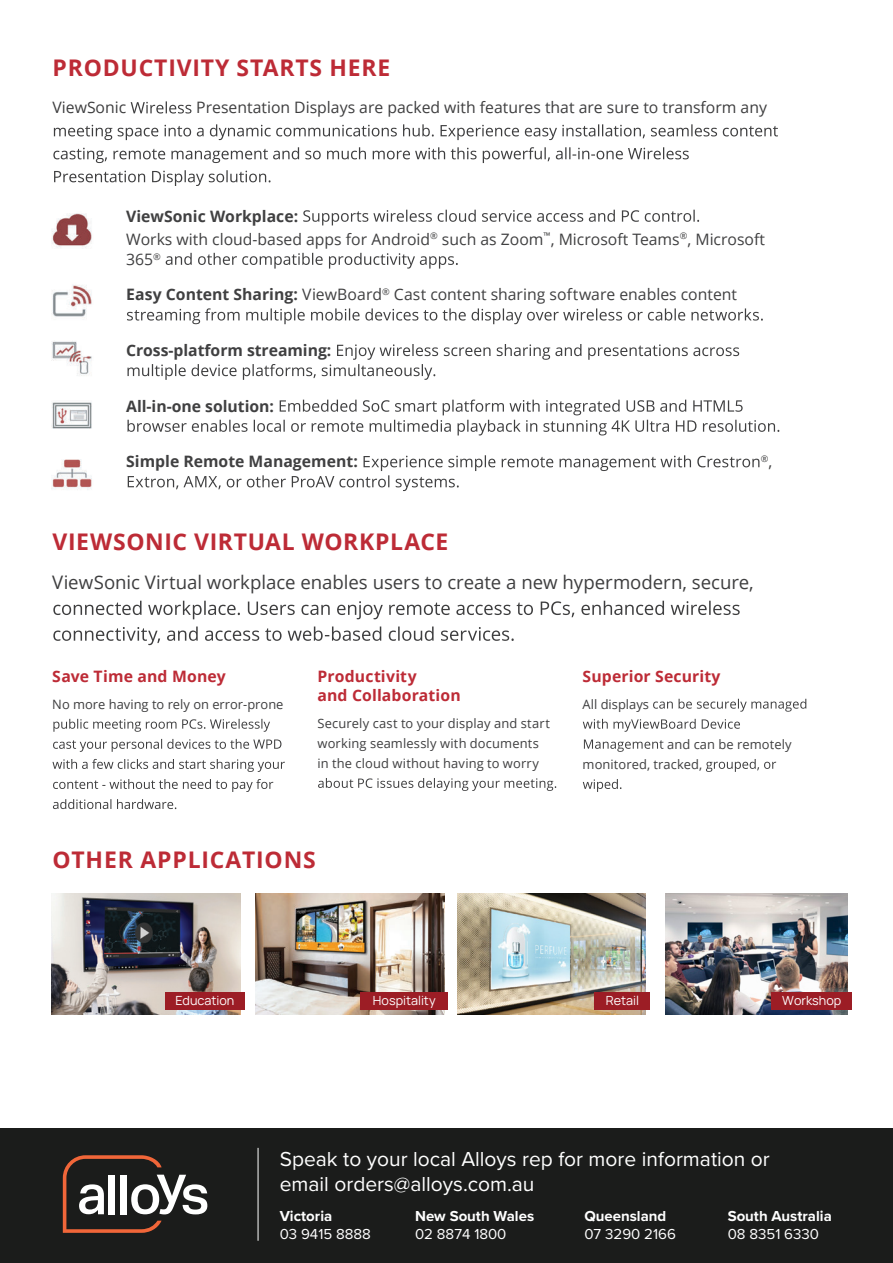
<style>
.page{position:relative;width:893px;height:1263px;background:#fff}
.page>*{position:absolute;margin:0;border:0;box-sizing:border-box;transform-origin:0 0}
.t1{font:700 22.95px "Open Sans";letter-spacing:.035em;color:#bd2b36}
.t2{font:21px/25.2px "Proxima Nova";color:#fff}
.t3{font:18.6px "Open Sans";letter-spacing:-.005em;color:#3e3e3f}
.t4{font:15.75px/23.1px "Open Sans";color:#404041}
.t5{font:15.75px "Open Sans";color:#3e3e3f}
.t6{font:700 15.75px "Open Sans";color:#404041}
.t7{font:700 15.75px/18.9px "Open Sans";letter-spacing:.01em;color:#bd2b36}
.t8{font:700 15px "Proxima Nova";color:#fff}
.t9{font:15px "Proxima Nova";color:#fff}
.t10{font:12.9px/20.1px "Open Sans";letter-spacing:.01em;color:#3e3e3f}
.t11{font:12.6px "Manrope";color:#fff}
.t12{font:9.15px "Open Sans";color:#404041}
.s1{font-weight:700}
.s2{font-size:15.75px}
</style>
<div class="page">
<img style="left:457px;top:893px;width:189px;height:121px">
<img style="left:52px;top:893px;width:189px;height:121px">
<img style="left:255px;top:893px;width:189px;height:121px">
<div style="left:165px;top:992px;width:80px;height:17px;background:#9c1d25"></div>
<div style="left:361px;top:992px;width:87px;height:17px;background:#9c1d25"></div>
<div style="left:595px;top:992px;width:55px;height:17px;background:#9c1d25"></div>
<img style="left:665px;top:893px;width:183px;height:121px">
<div style="left:771px;top:992px;width:81px;height:17px;background:#9c1d25"></div>
<svg style="left:131px;top:101px;width:60px;height:13px"></svg>
<svg style="left:54px;top:124px;width:724px;height:16px"></svg>
<svg style="left:53px;top:147px;width:636px;height:16px"></svg>
<svg style="left:54px;top:170px;width:216px;height:16px"></svg>
<svg style="left:53px;top:719px;width:217px;height:13px"></svg>
<svg style="left:53px;top:739px;width:228px;height:13px"></svg>
<svg style="left:52px;top:759px;width:233px;height:13px"></svg>
<svg style="left:53px;top:779px;width:220px;height:13px"></svg>
<svg style="left:53px;top:799px;width:123px;height:10px"></svg>
<svg style="left:318px;top:778px;width:238px;height:13px"></svg>
<svg style="left:653px;top:699px;width:153px;height:13px"></svg>
<svg style="left:583px;top:719px;width:157px;height:13px"></svg>
<svg style="left:584px;top:739px;width:79px;height:13px"></svg>
<svg style="left:706px;top:759px;width:70px;height:13px"></svg>
<svg style="left:583px;top:779px;width:38px;height:13px"></svg>
<svg style="left:53px;top:601px;width:687px;height:18px"></svg>
<svg style="left:53px;top:626px;width:461px;height:19px"></svg>
<svg style="left:303px;top:210px;width:396px;height:15px"></svg>
<svg style="left:166px;top:253px;width:292px;height:16px"></svg>
<svg style="left:127px;top:308px;width:636px;height:16px"></svg>
<svg style="left:127px;top:344px;width:612px;height:36px"></svg>
<svg style="left:127px;top:400px;width:652px;height:35px"></svg>
<svg style="left:128px;top:455px;width:631px;height:36px"></svg>
<img style="left:51px;top:213px;width:41px;height:163px">
<img style="left:51px;top:402px;width:41px;height:88px">
<div style="left:0;top:1128px;width:893px;height:135px;background:#1b1c1b"></div>
<svg style="left:63px;top:1155px;width:144px;height:78px"></svg>
<hr style="left:258px;top:1148px;width:1px;height:93px;background:#fff">
<h1 class="t1" style="left:53px;top:58px;width:339px">PRODUCTIVITY STARTS HERE</h1>
<p class="t5" style="left:53px;top:101px;width:75px">ViewSonic</p>
<p class="t5" style="left:196px;top:101px;width:572px">Presentation Displays are packed with features that are sure to transform any</p>
<p class="t4" style="left:126px;top:206px;width:640px"><span class="s1">ViewSonic Workplace:<br></span>Works with cloud-based apps for Android<sup>®</sup> such as Zoom<sup>™</sup>, Microsoft Teams<sup>®</sup>, Microsoft</p>
<p class="t4" style="left:126px;top:249px;width:36px">365<sup>®</sup></p>
<p class="t4" style="left:126px;top:285px;width:613px"><span class="s1">Easy Content Sharing:</span> ViewBoard<sup>®</sup> Cast content sharing software enables content</p>
<p class="t6" style="left:126px;top:344px;width:207px">Cross-platform streaming:</p>
<p class="t6" style="left:126px;top:400px;width:149px">All-in-one solution:</p>
<p class="t6" style="left:126px;top:455px;width:233px">Simple Remote Management:</p>
<p class="t12" style="left:761px;top:455px;width:13px">®<span class="s2">,</span></p>
<h1 class="t1" style="left:52px;top:533px;width:398px">VIEWSONIC VIRTUAL WORKPLACE</h1>
<h3 class="t3" style="left:52px;top:575px;width:703px">ViewSonic Virtual workplace enables users to create a new hypermodern, secure,</h3>
<p class="t7" style="left:52px;top:668px;width:175px">Save Time and Money</p>
<p class="t10" style="left:52px;top:695px;width:233px">No more having to rely on error-prone</p>
<p class="t7" style="left:317px;top:668px;width:145px">Productivity<br>and Collaboration</p>
<p class="t10" style="left:317px;top:714px;width:234px">Securely cast to your display and start working seamlessly with documents in the cloud without having to worry</p>
<h1 class="t1" style="left:52px;top:851px;width:265px">OTHER APPLICATIONS</h1>
<p class="t7" style="left:583px;top:668px;width:139px">Superior Security</p>
<p class="t10" style="left:583px;top:695px;width:68px">All displays</p>
<p class="t10" style="left:583px;top:735px;width:210px;text-indent:84px">and can be remotely monitored, tracked,</p>
<p class="t11" style="left:175px;top:996px;width:60px">Education</p>
<p class="t11" style="left:373px;top:996px;width:64px">Hospitality</p>
<p class="t11" style="left:606px;top:991px;width:35px">Retail</p>
<p class="t11" style="left:782px;top:991px;width:61px">Workshop</p>
<h2 class="t2" style="left:280px;top:1148px;width:492px">Speak to your local Alloys rep for more information or email orders@alloys.com.au</h2>
<p class="t8" style="left:280px;top:1209px;width:54px">Victoria</p>
<p class="t9" style="left:280px;top:1227px;width:93px">03 9415 8888</p>
<p class="t8" style="left:728px;top:1209px;width:106px">South Australia</p>
<p class="t9" style="left:728px;top:1227px;width:93px">08 8351 6330</p>
<p class="t8" style="left:584px;top:1209px;width:84px">Queensland</p>
<p class="t9" style="left:584px;top:1227px;width:93px">07 3290 2166</p>
<p class="t8" style="left:415px;top:1209px;width:121px">New South Wales</p>
<p class="t9" style="left:415px;top:1227px;width:93px">02 8874 1800</p>
</div>
